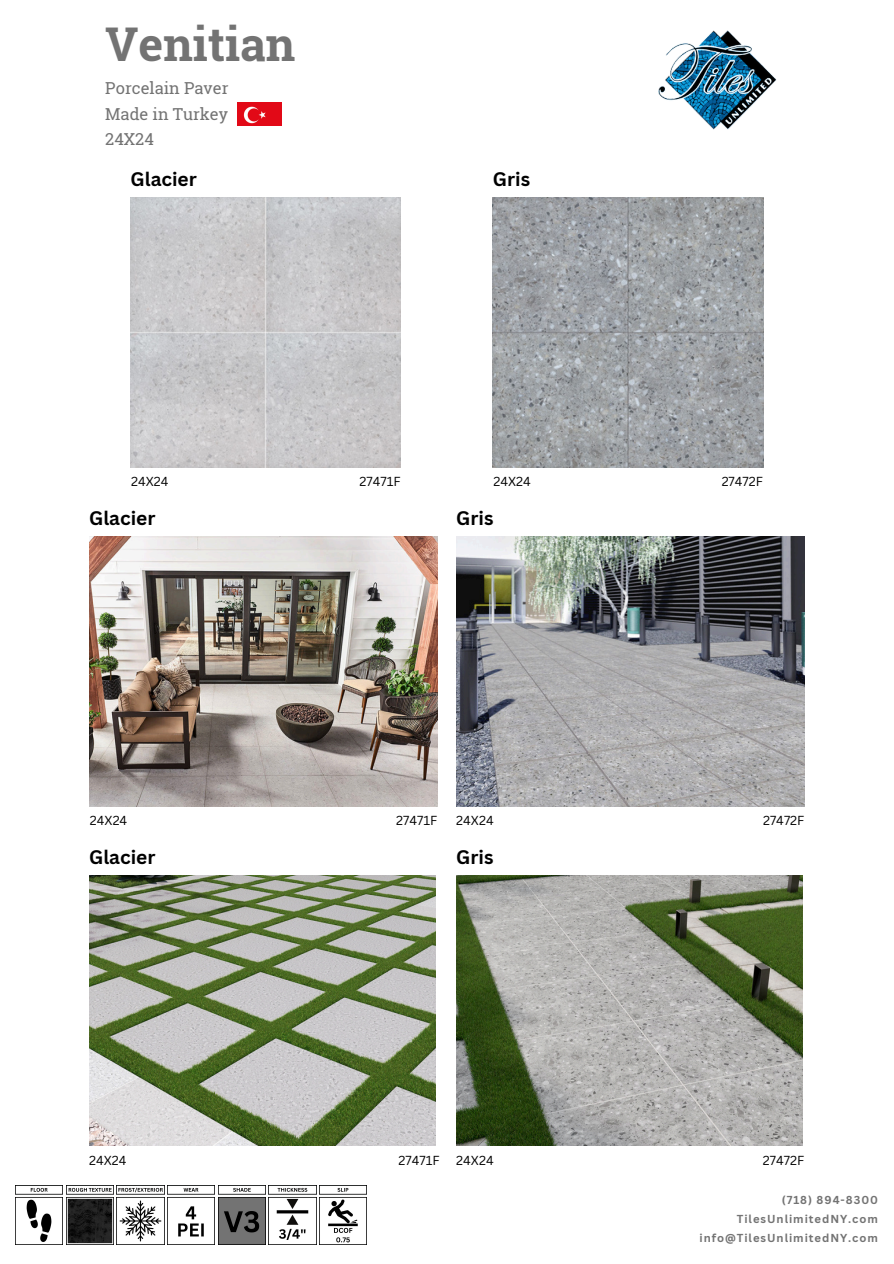
<style>
.page{position:relative;width:894px;height:1264px;background:#fff}
.page>*{position:absolute;margin:0;border:0;box-sizing:border-box;transform-origin:0 0}
.t1{font:700 46.5px "Roboto Slab";color:#737373}
.t2{font:700 19.05px "Canva Sans";color:#000}
.t3{font:16.5px "Roboto Slab";color:#737373}
.t4{font:12.75px "Canva Sans";color:#000}
.t5{font:700 11.25px "Canva Sans";letter-spacing:.085em;color:#737373}
</style>
<div class="page">
<img style="left:658px;top:30px;width:119px;height:100px">
<img style="left:237px;top:102px;width:44px;height:24px">
<img style="left:130px;top:197px;width:270px;height:270px">
<img style="left:493px;top:197px;width:269px;height:270px">
<img style="left:16px;top:1185px;width:47px;height:58px">
<img style="left:66px;top:1185px;width:48px;height:58px">
<img style="left:167px;top:1185px;width:48px;height:58px">
<img style="left:269px;top:1185px;width:47px;height:55px">
<img style="left:218px;top:1185px;width:47px;height:58px">
<img style="left:319px;top:1185px;width:48px;height:58px">
<img style="left:117px;top:1185px;width:47px;height:57px">
<img style="left:89px;top:875px;width:346px;height:270px">
<img style="left:456px;top:875px;width:346px;height:270px">
<img style="left:89px;top:536px;width:348px;height:270px">
<img style="left:456px;top:536px;width:348px;height:270px">
<h4 class="t1" style="left:105px;top:12px;width:191px">Venitian</h4>
<h4 class="t3" style="left:105px;top:77px;width:125px">Porcelain Paver</h4>
<h3 class="t3" style="left:105px;top:102px;width:124px">Made in Turkey</h3>
<p class="t3" style="left:105px;top:128px;width:50px">24X24</p>
<p class="t2" style="left:130px;top:165px;width:68px">Glacier</p>
<p class="t2" style="left:493px;top:165px;width:39px">Gris</p>
<h5 class="t4" style="left:131px;top:472px;width:39px">24X24</h5>
<h5 class="t4" style="left:359px;top:472px;width:43px">27471F</h5>
<p class="t2" style="left:89px;top:505px;width:68px">Glacier</p>
<h5 class="t4" style="left:493px;top:472px;width:39px">24X24</h5>
<h5 class="t4" style="left:721px;top:472px;width:43px">27472F</h5>
<p class="t2" style="left:456px;top:505px;width:39px">Gris</p>
<p class="t4" style="left:90px;top:811px;width:39px">24X24</p>
<p class="t4" style="left:396px;top:811px;width:43px">27471F</p>
<h2 class="t2" style="left:89px;top:844px;width:68px">Glacier</h2>
<p class="t4" style="left:456px;top:811px;width:39px">24X24</p>
<p class="t4" style="left:762px;top:811px;width:43px">27472F</p>
<p class="t2" style="left:456px;top:844px;width:39px">Gris</p>
<h5 class="t4" style="left:89px;top:1150px;width:39px">24X24</h5>
<h5 class="t4" style="left:398px;top:1150px;width:43px">27471F</h5>
<p class="t4" style="left:456px;top:1150px;width:39px">24X24</p>
<p class="t4" style="left:762px;top:1150px;width:43px">27472F</p>
<h5 class="t5" style="left:781px;top:1192px;width:98px">(718) 894-8300</h5>
<h2 class="t5" style="left:736px;top:1210px;width:143px">TilesUnlimitedNY.com</h2>
<h5 class="t5" style="left:699px;top:1229px;width:180px">info@TilesUnlimitedNY.com</h5>
</div>
